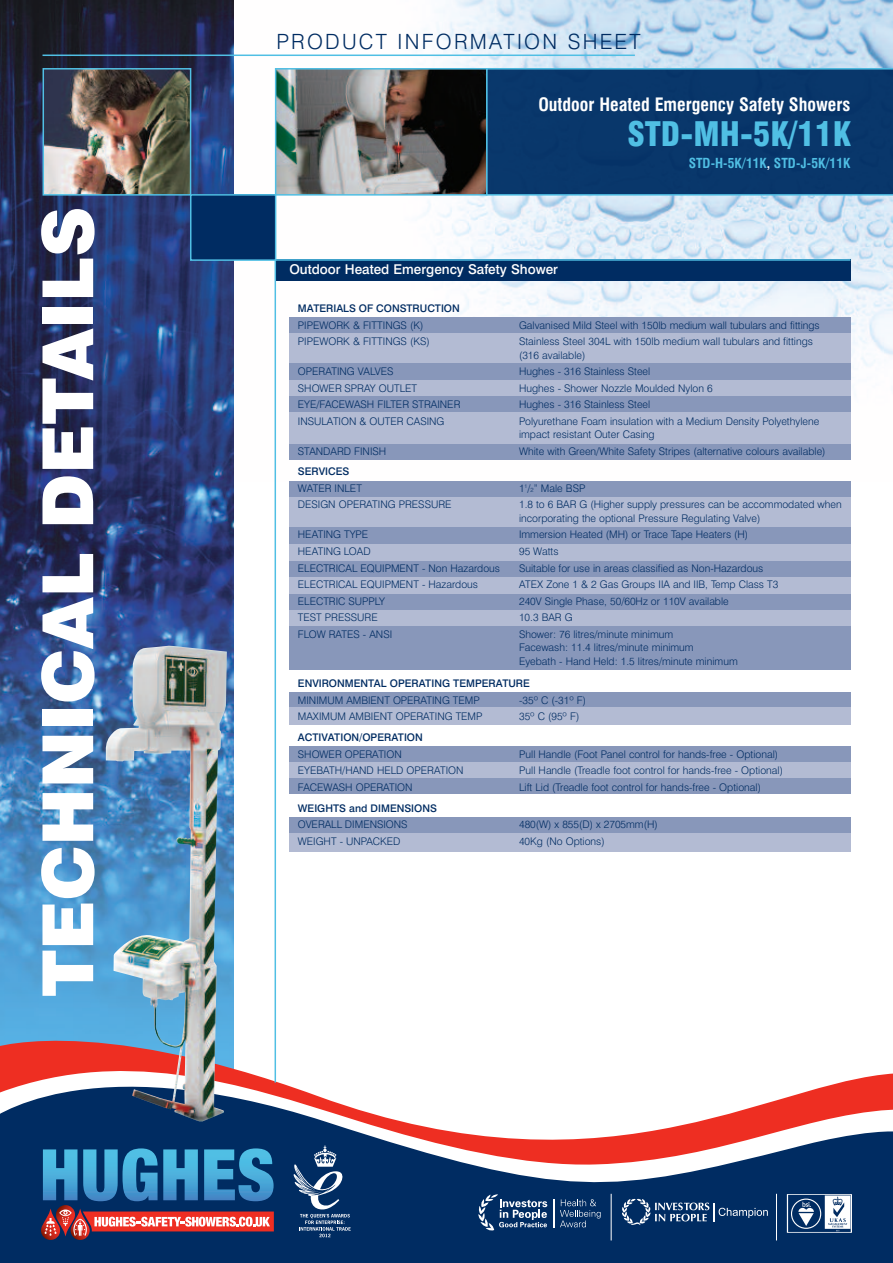
<style>
.page{position:relative;width:893px;height:1263px;background:#fff}
.page>*{position:absolute;margin:0;border:0;box-sizing:border-box;transform-origin:0 0}
.t1{font:900 70.5px "Swiss 721 BT";color:#fff}
.t2{font:900 condensed 33px "Swiss 721 BT";color:#50bfe4}
.t3{font:300 21px "Swiss 721 BT";letter-spacing:.105em;color:#002c62}
.t4{font:700 condensed 18px "Swiss 721 BT";color:#fff}
.t5{font:500 13.5px "Swiss 721 BT";color:#fff}
.t6{font:700 condensed 13.5px "Swiss 721 BT";color:#50bfe4}
.t7{font:300 10.5px/13.5px "Swiss 721 BT";color:#002c62}
.t8{font:500 10.5px "Swiss 721 BT";color:#002c62}
.s1{color:#fff}
.s2{font-size:6px}
</style>
<div class="page">
<div style="left:290px;top:693px;width:561px;height:31px;background:#b3bbd3"></div>
<img style="left:234px;top:0;width:659px;height:481px">
<div style="left:487px;top:68px;width:406px;height:128px;background:#09376b"></div>
<div style="left:289px;top:317px;width:562px;height:127px;background:#b3bbd3"></div>
<div style="left:289px;top:482px;width:562px;height:160px;background:#b3bbd3"></div>
<div style="left:290px;top:396px;width:561px;height:16px;background:#8897ba"></div>
<div style="left:290px;top:444px;width:561px;height:16px;background:#8897ba"></div>
<div style="left:290px;top:481px;width:561px;height:16px;background:#8897ba"></div>
<div style="left:290px;top:528px;width:561px;height:16px;background:#8897ba"></div>
<div style="left:290px;top:561px;width:561px;height:15px;background:#8897ba"></div>
<div style="left:290px;top:594px;width:561px;height:15px;background:#8897ba"></div>
<div style="left:290px;top:626px;width:561px;height:44px;background:#8897ba"></div>
<div style="left:276px;top:260px;width:574px;height:21px;background:#002c62"></div>
<div style="left:289px;top:317px;width:562px;height:16px;background:#8897ba"></div>
<div style="left:289px;top:363px;width:562px;height:16px;background:#8897ba"></div>
<div style="left:290px;top:693px;width:561px;height:14px;background:#8897ba"></div>
<div style="left:289px;top:748px;width:562px;height:43px;background:#b3bbd3"></div>
<div style="left:290px;top:747px;width:561px;height:15px;background:#8897ba"></div>
<div style="left:290px;top:778px;width:561px;height:16px;background:#8897ba"></div>
<div style="left:289px;top:818px;width:562px;height:33px;background:#b3bbd3"></div>
<div style="left:290px;top:817px;width:561px;height:16px;background:#8897ba"></div>
<hr style="left:276px;top:259px;width:574px;height:2px;background:#50bfe4">
<img style="left:0;top:0;width:234px;height:1041px">
<img style="left:46px;top:71px;width:142px;height:122px">
<div style="left:43px;top:68px;width:148px;height:128px;border:2px solid #50bfe4"></div>
<div style="left:191px;top:195px;width:85px;height:65px;background:#002c62"></div>
<div style="left:190px;top:194px;width:86px;height:67px;border:2px solid #50bfe4"></div>
<img style="left:278px;top:71px;width:206px;height:122px">
<div style="left:275px;top:68px;width:212px;height:128px;border:2px solid #50bfe4"></div>
<hr style="left:43px;top:55px;width:592px;height:1px;background:#50bfe4">
<svg style="left:0;top:1043px;width:893px;height:220px"></svg>
<svg style="left:293px;top:1145px;width:58px;height:92px;background:#30547f"></svg>
<svg style="left:41px;top:1148px;width:233px;height:92px;background:#50678d"></svg>
<hr style="left:275px;top:260px;width:1px;height:822px;background:#50bfe4">
<div style="left:787px;top:1194px;width:65px;height:38px;border:1px solid #fff"></div>
<svg style="left:791px;top:1195px;width:59px;height:36px"></svg>
<svg style="left:560px;top:1199px;width:41px;height:28px"></svg>
<svg style="left:553px;top:1199px;width:1px;height:28px"></svg>
<svg style="left:478px;top:1194px;width:69px;height:36px;background:#3c5d87"></svg>
<svg style="left:622px;top:1198px;width:146px;height:27px;background:#2c507d"></svg>
<hr style="left:776px;top:1194px;width:1px;height:46px;background:#fff">
<hr style="left:611px;top:1194px;width:1px;height:46px;background:#fff">
<img style="left:106px;top:645px;width:121px;height:477px">
<h1 class="t1" style="left:42px;top:997px;width:792px;rotate:-90deg">TECHNICAL DETAILS</h1>
<h3 class="t3" style="left:276px;top:34px;width:366px">PRODUCT INFORMATION SHEET</h3>
<h3 class="t4" style="left:538px;top:98px;width:314px">Outdoor Heated Emergency Safety Showers</h3>
<h2 class="t2" style="left:627px;top:121px;width:225px">STD-MH-5K/11K</h2>
<p class="t6" style="left:689px;top:158px;width:163px">STD-H-5K/11K<span class="s1">,</span> STD-J-5K/11K</p>
<p class="t5" style="left:289px;top:264px;width:270px">Outdoor Heated Emergency Safety Shower</p>
<p class="t8" style="left:298px;top:304px;width:163px">MATERIALS OF CONSTRUCTION</p>
<p class="t7" style="left:298px;top:319px;width:127px">PIPEWORK &amp; FITTINGS (K)</p>
<p class="t7" style="left:519px;top:319px;width:302px">Galvanised Mild Steel with 150lb medium wall tubulars and fittings</p>
<p class="t7" style="left:298px;top:336px;width:133px">PIPEWORK &amp; FITTINGS (KS)</p>
<p class="t7" style="left:519px;top:336px;width:295px">Stainless Steel 304L with 150lb medium wall tubulars and fittings (316 available)</p>
<p class="t7" style="left:298px;top:366px;width:97px">OPERATING VALVES</p>
<p class="t7" style="left:519px;top:366px;width:133px">Hughes - 316 Stainless Steel</p>
<p class="t7" style="left:298px;top:382px;width:121px">SHOWER SPRAY OUTLET</p>
<p class="t7" style="left:519px;top:382px;width:195px">Hughes - Shower Nozzle Moulded Nylon 6</p>
<p class="t7" style="left:298px;top:399px;width:164px">EYE/FACEWASH FILTER STRAINER</p>
<p class="t7" style="left:519px;top:399px;width:133px">Hughes - 316 Stainless Steel</p>
<p class="t7" style="left:298px;top:415px;width:148px">INSULATION &amp; OUTER CASING</p>
<p class="t7" style="left:519px;top:415px;width:302px">Polyurethane Foam insulation with a Medium Density Polyethylene impact resistant Outer Casing</p>
<p class="t7" style="left:298px;top:445px;width:90px">STANDARD FINISH</p>
<p class="t7" style="left:519px;top:445px;width:308px">White with Green/White Safety Stripes (alternative colours available)</p>
<p class="t8" style="left:298px;top:468px;width:53px">SERVICES</p>
<p class="t7" style="left:298px;top:483px;width:65px">WATER INLET</p>
<p class="t7" style="left:519px;top:483px;width:68px">1<sup>1</sup>/<span class="s2">2</span>” Male BSP</p>
<p class="t7" style="left:298px;top:499px;width:155px">DESIGN OPERATING PRESSURE</p>
<p class="t7" style="left:519px;top:499px;width:324px">1.8 to 6 BAR G (Higher supply pressures can be accommodated when incorporating the optional Pressure Regulating Valve)</p>
<p class="t7" style="left:298px;top:529px;width:72px">HEATING TYPE</p>
<p class="t7" style="left:519px;top:529px;width:231px">Immersion Heated (MH) or Trace Tape Heaters (H)</p>
<p class="t7" style="left:298px;top:546px;width:74px">HEATING LOAD</p>
<p class="t7" style="left:519px;top:546px;width:41px">95 Watts</p>
<p class="t7" style="left:298px;top:562px;width:204px">ELECTRICAL EQUIPMENT - Non Hazardous</p>
<p class="t7" style="left:519px;top:562px;width:246px">Suitable for use in areas classified as Non-Hazardous</p>
<p class="t7" style="left:298px;top:579px;width:182px">ELECTRICAL EQUIPMENT - Hazardous</p>
<p class="t7" style="left:519px;top:579px;width:261px">ATEX Zone 1 &amp; 2 Gas Groups IIA and IIB, Temp Class T3</p>
<p class="t7" style="left:298px;top:595px;width:89px">ELECTRIC SUPPLY</p>
<p class="t7" style="left:519px;top:595px;width:211px">240V Single Phase, 50/60Hz or 110V available</p>
<p class="t7" style="left:298px;top:612px;width:81px">TEST PRESSURE</p>
<p class="t7" style="left:519px;top:612px;width:55px">10.3 BAR G</p>
<p class="t7" style="left:298px;top:628px;width:96px">FLOW RATES - ANSI</p>
<p class="t7" style="left:519px;top:628px;width:220px">Shower: 76 litres/minute minimum<br>Facewash: 11.4 litres/minute minimum<br>Eyebath - Hand Held: 1.5 litres/minute minimum</p>
<p class="t8" style="left:298px;top:679px;width:233px">ENVIRONMENTAL OPERATING TEMPERATURE</p>
<p class="t7" style="left:298px;top:694px;width:183px">MINIMUM AMBIENT OPERATING TEMP</p>
<p class="t7" style="left:519px;top:694px;width:69px">-35º C (-31º F)</p>
<p class="t7" style="left:298px;top:711px;width:186px">MAXIMUM AMBIENT OPERATING TEMP</p>
<p class="t7" style="left:519px;top:711px;width:62px">35º C (95º F)</p>
<p class="t8" style="left:298px;top:733px;width:126px">ACTIVATION/OPERATION</p>
<p class="t7" style="left:298px;top:748px;width:105px">SHOWER OPERATION</p>
<p class="t7" style="left:519px;top:748px;width:261px">Pull Handle (Foot Panel control for hands-free - Optional)</p>
<p class="t7" style="left:298px;top:765px;width:167px">EYEBATH/HAND HELD OPERATION</p>
<p class="t7" style="left:519px;top:765px;width:265px">Pull Handle (Treadle foot control for hands-free - Optional)</p>
<p class="t7" style="left:298px;top:781px;width:116px">FACEWASH OPERATION</p>
<p class="t7" style="left:519px;top:781px;width:243px">Lift Lid (Treadle foot control for hands-free - Optional)</p>
<p class="t8" style="left:298px;top:804px;width:141px">WEIGHTS and DIMENSIONS</p>
<p class="t7" style="left:298px;top:819px;width:111px">OVERALL DIMENSIONS</p>
<p class="t7" style="left:519px;top:819px;width:140px">480(W) x 855(D) x 2705mm(H)</p>
<p class="t7" style="left:298px;top:835px;width:104px">WEIGHT - UNPACKED</p>
<p class="t7" style="left:519px;top:835px;width:87px">40Kg (No Options)</p>
</div>
